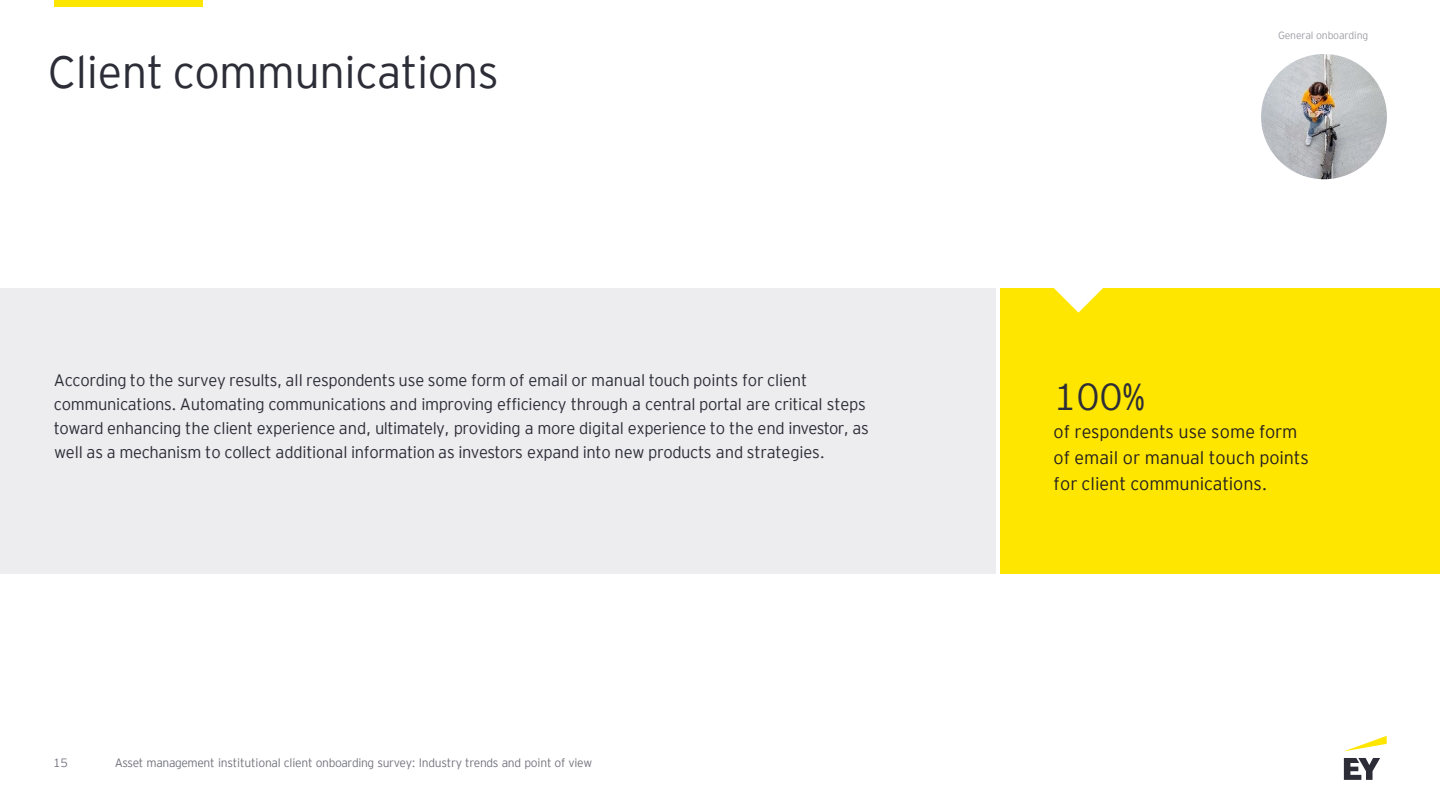
<style>
.page{position:relative;width:1440px;height:810px;background:#fff}
.page>*{position:absolute;margin:0;border:0;box-sizing:border-box;transform-origin:0 0}
.t1{font:300 45px "EY Interstate";letter-spacing:-.01em;color:#2d2d38}
.t2{font:300 37.5px "EY Interstate";color:#2d2d38}
.t3{font:300 18px "EY Interstate";letter-spacing:-.005em;color:#231f20}
.t4{font:300 16.5px/24px "EY Interstate";letter-spacing:-.02em;color:#2d2d38}
.t5{font:300 12px "EY Interstate";letter-spacing:-.025em;color:#747480}
.t6{font:300 10.5px "EY Interstate";letter-spacing:-.015em;color:#9d9da6}
</style>
<div class="page">
<div style="left:0;top:288px;width:996px;height:286px;background:#ededef"></div>
<svg style="left:1345px;top:736px;width:42px;height:15px"></svg>
<svg style="left:1344px;top:758px;width:36px;height:22px"></svg>
<div style="left:54px;top:0;width:148px;height:7px;background:#ffe600"></div>
<div style="left:1000px;top:288px;width:440px;height:286px;background:#ffe600"></div>
<svg style="left:1054px;top:288px;width:49px;height:25px"></svg>
<img style="left:1261px;top:54px;width:126px;height:125px;border-radius:63px">
<h2 class="t1" style="left:48px;top:40px;width:452px">Client communications</h2>
<p class="t6" style="left:1278px;top:28px;width:92px">General onboarding</p>
<p class="t4" style="left:54px;top:368px;width:816px">According to the survey results, all respondents use some form of email or manual touch points for client communications. Automating communications and improving efficiency through a central portal are critical steps toward enhancing the client experience and, ultimately, providing a more digital experience to the end investor, as well as a mechanism to collect additional information as investors expand into new products and strategies.</p>
<p class="t2" style="left:1054px;top:370px;width:93px">100%</p>
<p class="t3" style="left:1054px;top:419px;width:245px">of respondents use some form</p>
<p class="t3" style="left:1054px;top:445px;width:257px">of email or manual touch points</p>
<p class="t3" style="left:1054px;top:471px;width:215px">for client communications.</p>
<p class="t5" style="left:53px;top:754px;width:16px">15</p>
<p class="t5" style="left:115px;top:754px;width:479px">Asset management institutional client onboarding survey: Industry trends and point of view</p>
</div>
